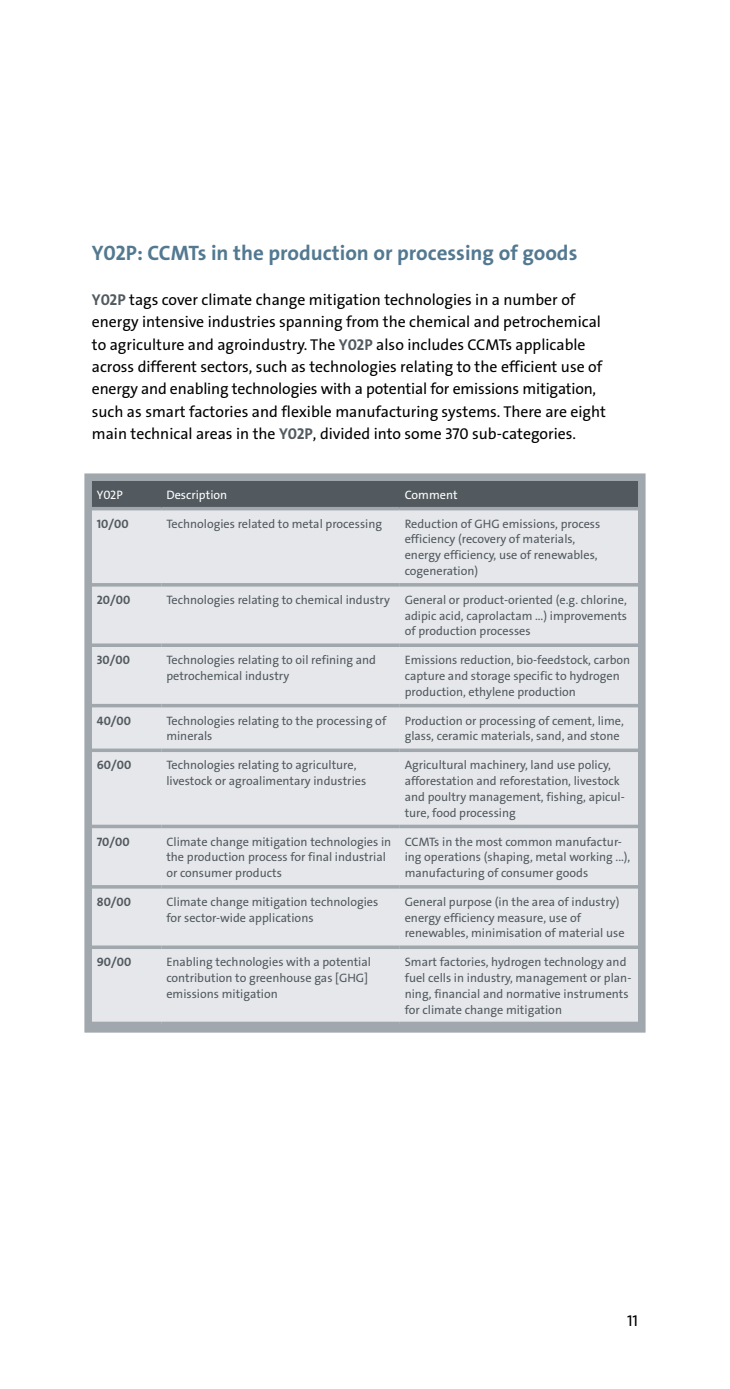
<style>
.page{position:relative;width:730px;height:1389px;background:#fff}
.page>*{position:absolute;margin:0;border:0;box-sizing:border-box;transform-origin:0 0}
.t1{font:21px "The Sans LP7 Bld";color:#537991}
.t2{font:15.75px/22.4px "The Sans LP5 Plain";color:#000}
.t3{font:12.25px/15.8px "The Sans LP5 Plain";color:#525a60}
.t4{font:12.25px "The Sans LP7 Bld";letter-spacing:.005em;color:#525a60}
.t5{font:12.25px "The Sans LP5 Plain";color:#fff}
.s1{font-family:"The Sans LP7 Bld";color:#525a60}
</style>
<div class="page">
<svg style="left:84px;top:473px;width:562px;height:560px;background:#d7d9dd"></svg>
<h1 class="t1" style="left:92px;top:240px;width:487px">Y02P: CCMTs in the production or processing of goods</h1>
<p class="t2" style="left:92px;top:289px;width:515px"><span class="s1">Y02P</span> tags cover climate change mitigation technologies in a number of energy intensive industries spanning from the chemical and petrochemical to agriculture and agroindustry. The <span class="s1">Y02P</span> also includes CCMTs applicable across different sectors, such as technologies relating to the efficient use of energy and enabling technologies with a potential for emissions mitigation, such as smart factories and flexible manufacturing systems. There are eight main technical areas in the <span class="s1">Y02P</span>, divided into some 370 sub-categories.</p>
<p class="t5" style="left:97px;top:487px;width:27px">Y02P</p>
<p class="t5" style="left:166px;top:487px;width:62px">Description</p>
<p class="t5" style="left:404px;top:487px;width:54px">Comment</p>
<p class="t4" style="left:97px;top:516px;width:33px">10/00</p>
<p class="t3" style="left:166px;top:516px;width:217px">Technologies related to metal processing</p>
<p class="t3" style="left:404px;top:516px;width:197px">Reduction of GHG emissions, process efficiency (recovery of materials, energy efficiency, use of renewables, cogeneration)</p>
<p class="t4" style="left:97px;top:592px;width:35px">20/00</p>
<p class="t3" style="left:404px;top:592px;width:224px;text-align:justify;text-indent:-238px">Technologies relating to chemical industry General or product-oriented (e.g. chlorine, adipic acid, caprolactam ...) improvements of production processes</p>
<p class="t4" style="left:97px;top:652px;width:35px">30/00</p>
<p class="t3" style="left:166px;top:652px;width:211px">Technologies relating to oil refining and petrochemical industry</p>
<p class="t3" style="left:404px;top:652px;width:227px">Emissions reduction, bio-feedstock, carbon capture and storage specific to hydrogen production, ethylene production</p>
<p class="t4" style="left:97px;top:713px;width:36px">40/00</p>
<p class="t3" style="left:166px;top:713px;width:221px">Technologies relating to the processing of minerals</p>
<p class="t3" style="left:404px;top:713px;width:220px">Production or processing of cement, lime, glass, ceramic materials, sand, and stone</p>
<p class="t4" style="left:97px;top:757px;width:36px">60/00</p>
<p class="t3" style="left:166px;top:757px;width:201px">Technologies relating to agriculture, livestock or agroalimentary industries</p>
<p class="t3" style="left:404px;top:757px;width:221px">Agricultural machinery, land use policy, afforestation and reforestation, livestock and poultry management, fishing, apicul&shy;ture, food processing</p>
<p class="t4" style="left:97px;top:833px;width:34px">70/00</p>
<p class="t3" style="left:166px;top:834px;width:226px">Climate change mitigation technologies in the production process for final industrial or consumer products</p>
<p class="t3" style="left:404px;top:834px;width:227px">CCMTs in the most common manufactur&shy;ing operations (shaping, metal working ...), manufacturing of consumer goods</p>
<p class="t4" style="left:97px;top:894px;width:36px">80/00</p>
<p class="t3" style="left:166px;top:894px;width:213px">Climate change mitigation technologies for sector-wide applications</p>
<p class="t3" style="left:404px;top:894px;width:221px">General purpose (in the area of industry) energy efficiency measure, use of renewables, minimisation of material use</p>
<p class="t4" style="left:97px;top:954px;width:36px">90/00</p>
<p class="t3" style="left:166px;top:954px;width:206px">Enabling technologies with a potential contribution to greenhouse gas [GHG] emissions mitigation</p>
<p class="t3" style="left:404px;top:954px;width:228px">Smart factories, hydrogen technology and fuel cells in industry, management or plan&shy;ning, financial and normative instruments for climate change mitigation</p>
<p class="t2" style="left:626px;top:1310px;width:13px">11</p>
</div>
